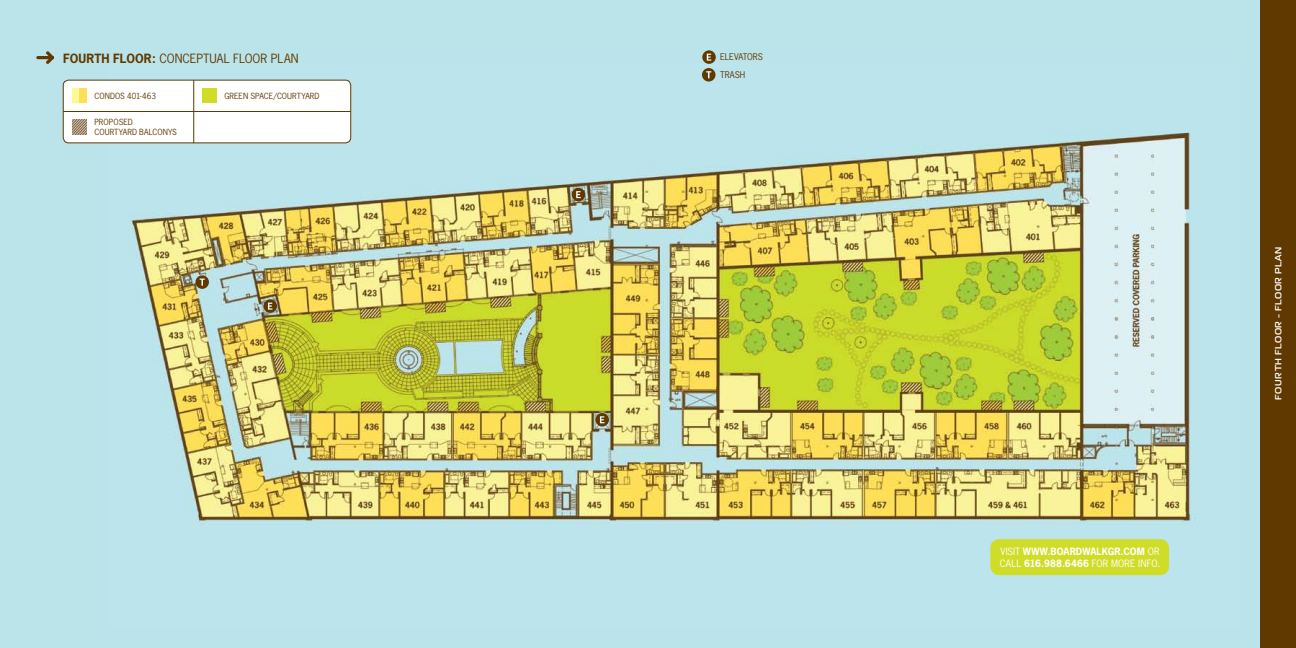
<style>
.page{position:relative;width:1296px;height:648px;background:#fff}
.page>*{position:absolute;margin:0;border:0;box-sizing:border-box;transform-origin:0 0}
.t1{font:12px "News Gothic";color:#603900}
.t2{font:700 12px "News Gothic";letter-spacing:.005em;color:#603900}
.t3{font:700 9.5px/12px "News Gothic";color:#fff}
.t4{font:500 9px "PT Magistral Western";letter-spacing:.06em;color:#fff}
.t5{font:8.7px/17.5px "News Gothic";letter-spacing:-.005em;color:#603900}
.t6{font:8px/10px "News Gothic";letter-spacing:.005em;color:#603900}
.s1{font-weight:700}
.s2{font-weight:400}
</style>
<div class="page">
<div style="left:648px;top:0;width:648px;height:648px;background:#bbe4ea"></div>
<div style="left:0;top:0;width:648px;height:648px;background:#bbe4ea"></div>
<img style="left:107px;top:68px;width:1084px;height:508px">
<div style="left:1260px;top:0;width:36px;height:648px;background:#603900"></div>
<div style="left:990px;top:539px;width:179px;height:36px;background:#cfdd28;border-radius:9px"></div>
<svg style="left:702px;top:50px;width:14px;height:14px"></svg>
<svg style="left:707px;top:54px;width:4px;height:7px"></svg>
<div style="left:702px;top:68px;width:13px;height:14px;background:#603900;border-radius:50%"></div>
<svg style="left:706px;top:71px;width:5px;height:7px"></svg>
<div style="left:572px;top:188px;width:13px;height:13px;background:#603900;border-radius:50%"></div>
<svg style="left:576px;top:191px;width:5px;height:7px"></svg>
<svg style="left:263px;top:299px;width:14px;height:14px"></svg>
<svg style="left:268px;top:303px;width:4px;height:7px"></svg>
<svg style="left:595px;top:413px;width:14px;height:14px"></svg>
<svg style="left:600px;top:416px;width:4px;height:7px"></svg>
<svg style="left:195px;top:275px;width:14px;height:14px"></svg>
<svg style="left:200px;top:279px;width:5px;height:7px"></svg>
<hr style="left:36px;top:56px;width:18px;height:3px;background:#603900;border-radius:2px">
<svg style="left:46px;top:51px;width:8px;height:13px"></svg>
<div style="left:63px;top:80px;width:288px;height:63px;background:#fff;border-radius:5px"></div>
<div style="left:63px;top:80px;width:288px;height:63px;border:1px solid #603900;border-radius:5px"></div>
<div style="left:72px;top:89px;width:15px;height:14px;background:#fcfa96"></div>
<div style="left:80px;top:89px;width:7px;height:14px;background:#ffdf58"></div>
<hr style="left:193px;top:80px;width:1px;height:63px;background:#603900">
<hr style="left:63px;top:111px;width:288px;height:1px;background:#603900">
<div style="left:203px;top:89px;width:14px;height:14px;background:#cfdd28"></div>
<img style="left:72px;top:120px;width:15px;height:14px">
<h1 class="t2" style="left:63px;top:50px;width:66px">FOURTH FLOOR</h1>
<h1 class="t1" style="left:152px;top:51px;width:16px"><span class="s1">:</span> CONCE</h1>
<h1 class="t1" style="left:196px;top:51px;width:15px">PTUAL</h1>
<h1 class="t1" style="left:233px;top:51px;width:8px">FLOOR</h1>
<h1 class="t1" style="left:271px;top:51px;width:15px">PLAN</h1>
<p class="t6" style="left:94px;top:91px;width:63px">CONDOS 401-463</p>
<p class="t6" style="left:224px;top:91px;width:6px">GREEN</p>
<p class="t6" style="left:250px;top:91px;width:33px">SPACE/COURTYAR</p>
<p class="t6" style="left:315px;top:91px;width:7px">D</p>
<p class="t6" style="left:94px;top:117px;width:84px">PROPOSED<br>COURTYARD BALCONYS</p>
<p class="t5" style="left:720px;top:48px;width:44px">ELEVATORS<br>TRASH</p>
<p class="t3" style="left:1000px;top:545px;width:162px"><span class="s2">VISIT</span> WWW.BOARDWALKGR.COM <span class="s2">OR<br>CALL</span> 616.988.6466 <span class="s2">FOR MORE INFO.</span></p>
<p class="t4" style="left:1273px;top:400px;width:154px;rotate:-90deg">fourth floor - floor plan</p>
</div>
